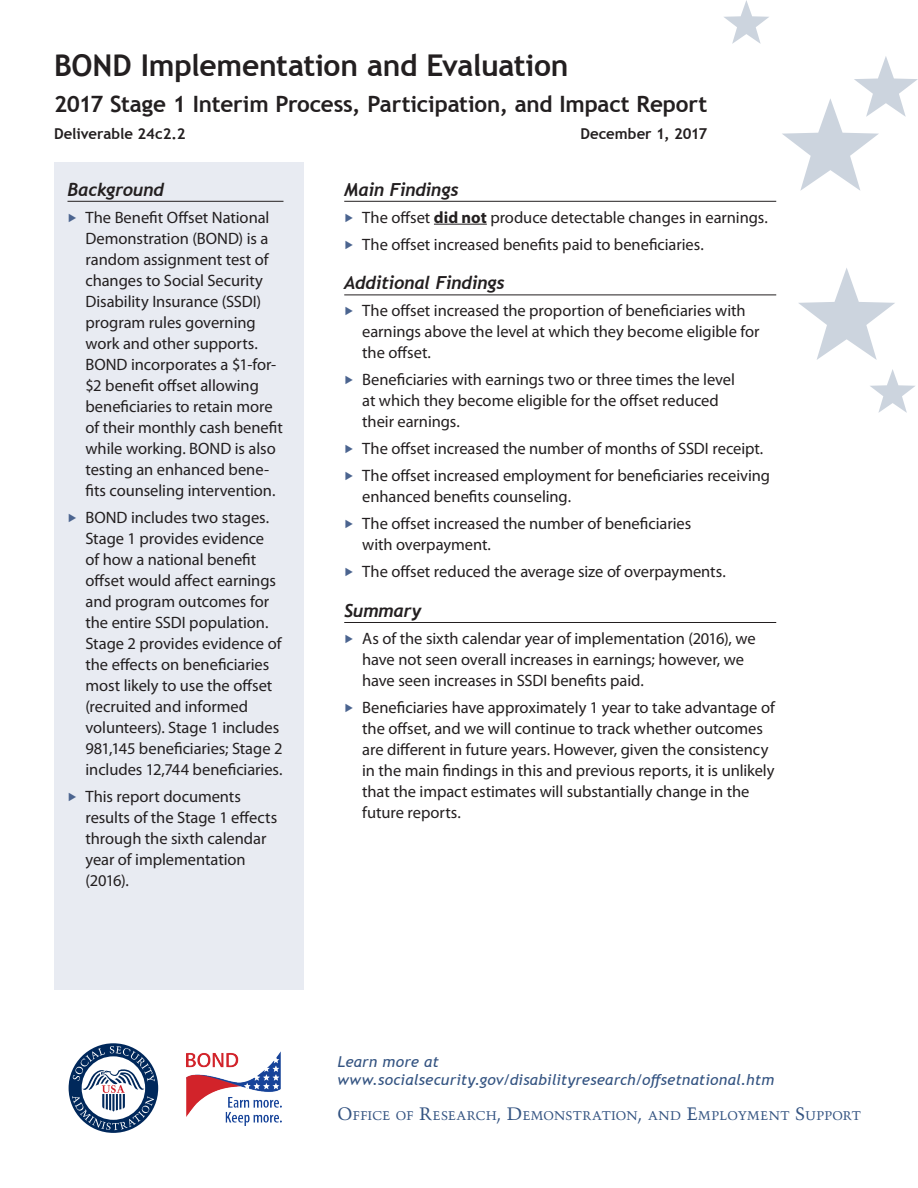
<style>
.page{position:relative;width:918px;height:1188px;background:#fff}
.page>*{position:absolute;margin:0;border:0;box-sizing:border-box;transform-origin:0 0}
.Page_Title{font:700 30px "Trebuchet MS";letter-spacing:-.01em;color:#231f20}
.Page_Title-2{font:700 22.5px "Trebuchet MS";letter-spacing:-.01em;color:#231f20}
.Heading1{font:italic 700 18px "Trebuchet";letter-spacing:-.01em;color:#231f20}
.t1{font:16.5px/21px "Myriad Pro";letter-spacing:-.005em;color:#231f20}
.Logo_URL{font:italic 15px/18px "Trebuchet MS";letter-spacing:.01em;color:#335381}
.Page_Title-3{font:700 15px "Trebuchet MS";letter-spacing:-.005em;color:#231f20}
.Logo_URL-2{font:12.6px "Trump Mediaeval";letter-spacing:.035em;color:#335381}
.s1{font-family:"Times New Roman";font-size:12px;color:#4b648f}
.s2{font-weight:700}
.s3{font-size:18px}
</style>
<div class="page">
<svg style="left:782px;top:56px;width:136px;height:135px"></svg>
<svg style="left:724px;top:0;width:45px;height:44px"></svg>
<svg style="left:798px;top:268px;width:97px;height:92px"></svg>
<svg style="left:870px;top:369px;width:45px;height:44px"></svg>
<div style="left:69px;top:1043px;width:89px;height:90px;background:#00285b;border-radius:50%"></div>
<svg style="left:72px;top:1046px;width:83px;height:84px"></svg>
<img style="left:186px;top:1051px;width:96px;height:74px">
<div style="left:54px;top:162px;width:250px;height:828px;background:#e8ebf2"></div>
<hr style="left:68px;top:201px;width:216px;height:1px;background:#231f20">
<hr style="left:344px;top:201px;width:432px;height:1px;background:#231f20">
<hr style="left:434px;top:224px;width:53px;height:1px;background:#231f20">
<hr style="left:344px;top:295px;width:432px;height:1px;background:#231f20">
<hr style="left:344px;top:622px;width:432px;height:1px;background:#231f20">
<p class="Page_Title" style="left:54px;top:47px;width:516px">BOND Implementation and Evaluation</p>
<p class="Page_Title-2" style="left:54px;top:90px;width:655px">2017 Stage 1 Interim Process, Participation, and Impact Report</p>
<p class="Page_Title-3" style="left:54px;top:124px;width:133px">Deliverable 24c2.2</p>
<p class="Page_Title-3" style="left:580px;top:124px;width:129px">December 1, 2017</p>
<p class="Heading1" style="left:68px;top:178px;width:98px">Background</p>
<p class="t1" style="left:86px;top:206px;width:199px;text-indent:-18px"><span class="s1">►</span> The Benefit Offset National<br>Demonstration (BOND) is a random assignment test of changes to Social Security<br>Disability Insurance (SSDI) program rules governing work and other supports.<br>BOND incorporates a $1-for-$2 benefit offset allowing beneficiaries to retain more of their monthly cash benefit while working. BOND is also testing an enhanced bene&shy;fits counseling intervention.</p>
<p class="t1" style="left:86px;top:506px;width:199px;text-indent:-18px"><span class="s1">►</span> BOND includes two stages.<br>Stage 1 provides evidence<br>of how a national benefit offset would affect earnings and program outcomes for the entire SSDI population.<br>Stage 2 provides evidence of the effects on beneficiaries most likely to use the offset (recruited and informed volunteers). Stage 1 includes<br>981,145 beneficiaries; Stage 2 includes 12,744 beneficiaries.</p>
<p class="t1" style="left:86px;top:785px;width:193px;text-indent:-18px"><span class="s1">►</span> This report documents results of the Stage 1 effects through the sixth calendar year of implementation (2016).</p>
<p class="Heading1" style="left:344px;top:178px;width:116px">Main Findings</p>
<p class="t1" style="left:344px;top:206px;width:425px"><span class="s1">►</span> The offset <span class="s2">did not</span> produce detectable changes in earnings.</p>
<p class="t1" style="left:344px;top:233px;width:361px"><span class="s1">►</span> The offset increased benefits paid to beneficiaries.</p>
<p class="Heading1" style="left:344px;top:271px;width:162px">Additional Findings</p>
<p class="t1" style="left:362px;top:300px;width:399px;text-indent:-18px"><span class="s1">►</span> The offset increased the proportion of beneficiaries with earnings above the level at which they become eligible for the offset.</p>
<p class="t1" style="left:362px;top:369px;width:374px;text-indent:-18px"><span class="s1">►</span> Beneficiaries with earnings two or three times the level at which they become eligible for the offset reduced their earnings.</p>
<p class="t1" style="left:344px;top:438px;width:421px"><span class="s1">►</span> The offset increased the number of months of SSDI receipt.</p>
<p class="t1" style="left:362px;top:465px;width:409px;text-indent:-18px"><span class="s1">►</span> The offset increased employment for beneficiaries receiving enhanced benefits counseling.</p>
<p class="t1" style="left:362px;top:513px;width:330px;text-indent:-18px"><span class="s1">►</span> The offset increased the number of beneficiaries with overpayment.</p>
<p class="t1" style="left:344px;top:561px;width:383px"><span class="s1">►</span> The offset reduced the average size of overpayments.</p>
<p class="Heading1" style="left:344px;top:599px;width:79px">Summary</p>
<p class="t1" style="left:362px;top:627px;width:395px;text-indent:-18px"><span class="s1">►</span> As of the sixth calendar year of implementation (2016), we have not seen overall increases in earnings; however, we have seen increases in SSDI benefits paid.</p>
<p class="t1" style="left:362px;top:696px;width:414px;text-indent:-18px"><span class="s1">►</span> Beneficiaries have approximately 1 year to take advantage of the offset, and we will continue to track whether outcomes are different in future years. However, given the consistency in the main findings in this and previous reports, it is unlikely that the impact estimates will substantially change in the future reports.</p>
<p class="Logo_URL" style="left:338px;top:1053px;width:438px">Learn more at www.socialsecurity.gov/disabilityresearch/offsetnational.htm</p>
<p class="Logo_URL-2" style="left:338px;top:1108px;width:525px"><span class="s3">O</span>FFICE OF <span class="s3">R</span>ESEARCH<span class="s3">, D</span>EMONSTRATION<span class="s3">,</span> AND <span class="s3">E</span>MPLOYMENT <span class="s3">S</span>UPPORT</p>
</div>
